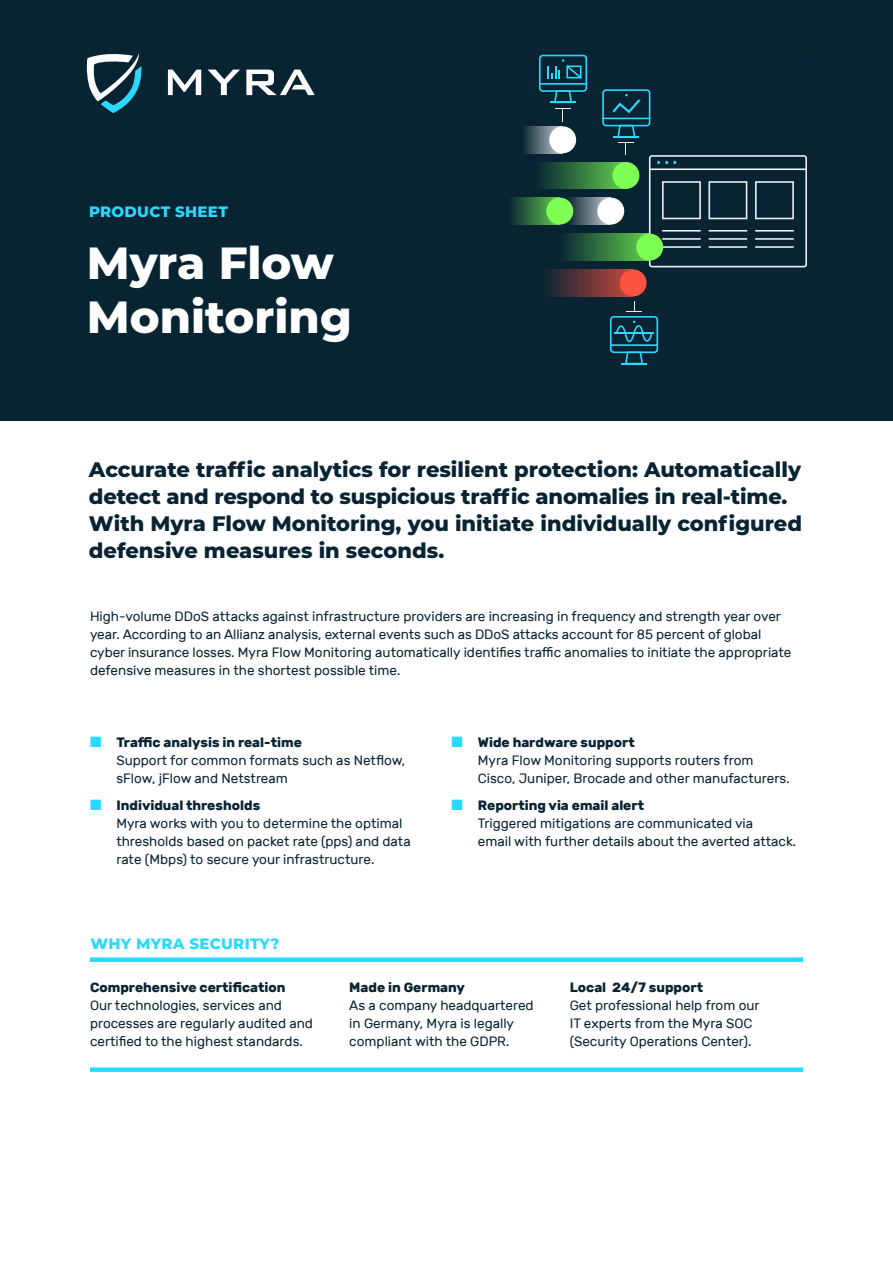
<style>
.page{position:relative;width:893px;height:1263px;background:#fff}
.page>*{position:absolute;margin:0;border:0;box-sizing:border-box;transform-origin:0 0}
.t1{font:800 45px/54px "Montserrat";color:#fff}
.t2{font:800 21px/27px "Montserrat";color:#082433}
.t3{font:800 15px "Montserrat";letter-spacing:.02em;color:#2ad9ff}
.t4{font:13.5px/18px "Rubik";color:#082433}
.t5{font:700 13.5px "Rubik";color:#082433}
.s1{color:#2ad9ff}
.s2{font-weight:700}
</style>
<div class="page">
<div style="left:0;top:0;width:893px;height:420px;background:#082433"></div>
<svg style="left:86px;top:53px;width:55px;height:60px"></svg>
<svg style="left:168px;top:70px;width:33px;height:25px"></svg>
<svg style="left:208px;top:70px;width:32px;height:25px"></svg>
<svg style="left:246px;top:70px;width:69px;height:25px"></svg>
<svg style="left:539px;top:55px;width:48px;height:67px"></svg>
<svg style="left:610px;top:301px;width:48px;height:63px"></svg>
<svg style="left:602px;top:89px;width:205px;height:178px"></svg>
<div style="left:597px;top:198px;width:27px;height:27px;background:#fff;border-radius:50%"></div>
<div style="left:549px;top:126px;width:27px;height:27px;background:#fff;border-radius:50%"></div>
<div style="left:612px;top:162px;width:27px;height:27px;background:#7dff54;border-radius:50%"></div>
<div style="left:620px;top:269px;width:27px;height:27px;background:#fc5240;border-radius:50%"></div>
<div style="left:636px;top:234px;width:27px;height:27px;background:#7dff54;border-radius:50%"></div>
<svg style="left:512px;top:198px;width:48px;height:27px"></svg>
<svg style="left:541px;top:162px;width:83px;height:27px;background:#3a8340"></svg>
<svg style="left:564px;top:234px;width:86px;height:27px"></svg>
<svg style="left:547px;top:269px;width:86px;height:27px;background:#753838"></svg>
<svg style="left:560px;top:198px;width:51px;height:27px"></svg>
<svg style="left:524px;top:126px;width:39px;height:27px"></svg>
<div style="left:90px;top:957px;width:713px;height:5px;background:#2ad9ff"></div>
<div style="left:90px;top:1067px;width:713px;height:5px;background:#2ad9ff"></div>
<p class="t3" style="left:89px;top:201px;width:140px">PRODUCT SHEET</p>
<h1 class="t1" style="left:87px;top:234px;width:267px">Myra Flow<br>Monitoring</h1>
<h2 class="t2" style="left:89px;top:455px;width:714px">Accurate traffic analytics for resilient protection: Automatically detect and respond to suspicious traffic anomalies in real-time.<br>With Myra Flow Monitoring, you initiate individually configured defensive measures in seconds.</h2>
<p class="t4" style="left:90px;top:608px;width:703px">High-volume DDoS attacks against infrastructure providers are increasing in frequency and strength year over year. According to an Allianz analysis, external events such as DDoS attacks account for 85 percent of global cyber insurance losses. Myra Flow Monitoring automatically identifies traffic anomalies to initiate the appropriate defensive measures in the shortest possible time.</p>
<p class="t4" style="left:116px;top:734px;width:290px;text-indent:-26px"><span class="s1">■</span> <span class="s2">Traffic analysis in real-time<br></span>Support for common formats such as Netflow, sFlow, jFlow and Netstream</p>
<p class="t4" style="left:116px;top:797px;width:296px;text-indent:-26px"><span class="s1">■</span> <span class="s2">Individual thresholds<br></span>Myra works with you to determine the optimal thresholds based on packet rate (pps) and data rate (Mbps) to secure your infrastructure.</p>
<p class="t3" style="left:91px;top:932px;width:190px">WHY MYRA SECURITY?</p>
<p class="t4" style="left:478px;top:734px;width:313px;text-indent:-26px"><span class="s1">■</span> <span class="s2">Wide hardware support<br></span>Myra Flow Monitoring supports routers from<br>Cisco, Juniper, Brocade and other manufacturers.</p>
<p class="t4" style="left:478px;top:797px;width:320px;text-indent:-26px"><span class="s1">■</span> <span class="s2">Reporting via email alert<br></span>Triggered mitigations are communicated via<br>email with further details about the averted attack.</p>
<p class="t5" style="left:90px;top:979px;width:197px">Comprehensive certification</p>
<p class="t4" style="left:90px;top:997px;width:224px">Our technologies, services and processes are regularly audited and certified to the highest standards.</p>
<p class="t5" style="left:349px;top:979px;width:117px">Made in Germany</p>
<p class="t4" style="left:349px;top:997px;width:186px">As a company headquartered in Germany, Myra is legally compliant with the GDPR.</p>
<p class="t5" style="left:570px;top:979px;width:135px">Local 24/7 support</p>
<p class="t4" style="left:570px;top:997px;width:191px">Get professional help from our<br>IT experts from the Myra SOC (Security Operations Center).</p>
</div>
